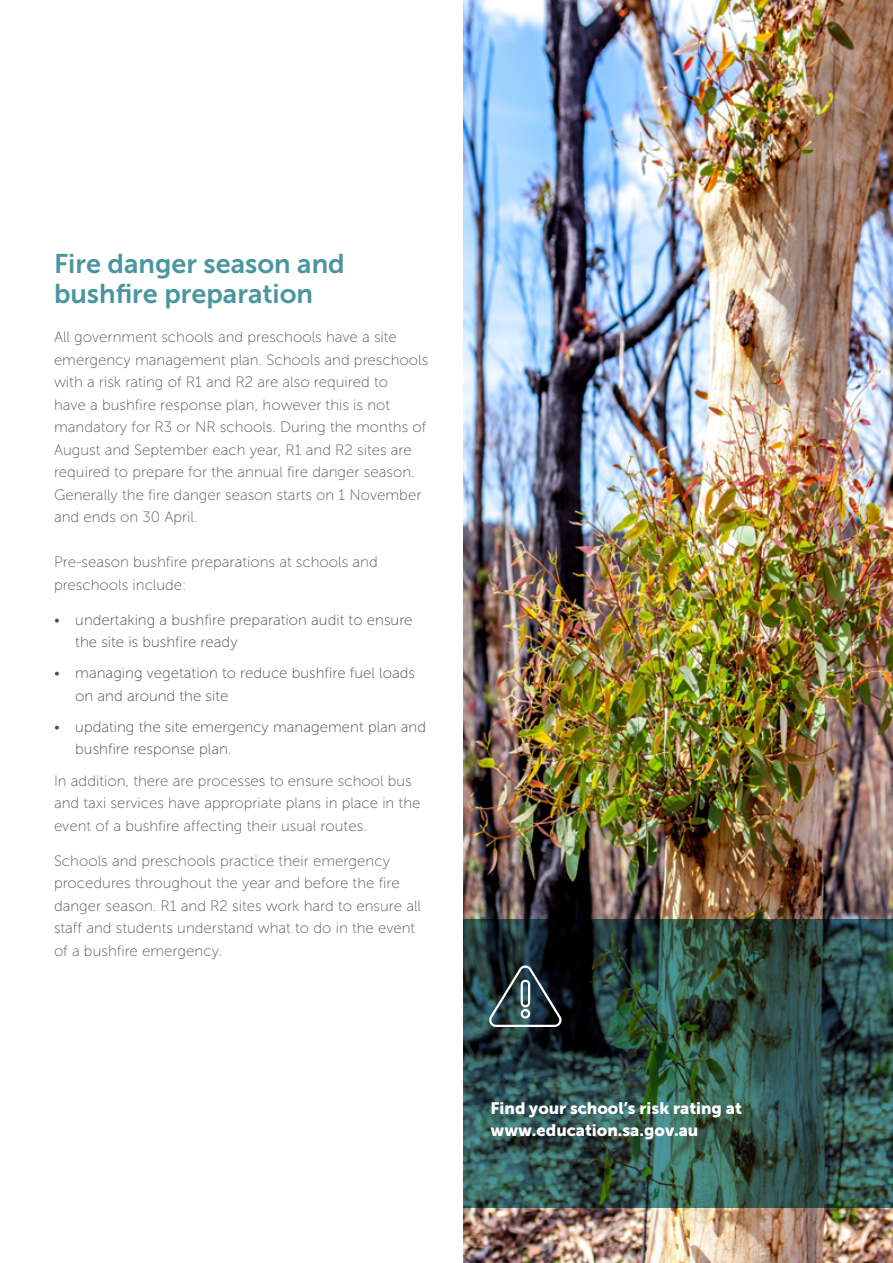
<style>
.page{position:relative;width:893px;height:1263px;background:#fff}
.page>*{position:absolute;margin:0;border:0;box-sizing:border-box;transform-origin:0 0}
.t1{font:27px/30px "Museo Sans 700";color:#4a959f}
.t2{font:16.5px/22.5px "Museo Sans 900";color:#fff}
.t3{font:15px/22.5px "Museo Sans 100";color:#58595b}
.t4{font:15px/22.5px "Museo Sans 100";color:#4d4d4f}
</style>
<div class="page">
<img style="left:463px;top:0;width:430px;height:1263px">
<svg style="left:463px;top:919px;width:430px;height:289px"></svg>
<svg style="left:488px;top:962px;width:77px;height:66px"></svg>
<h1 class="t1" style="left:54px;top:248px;width:292px">Fire danger season and bushfire preparation</h1>
<p class="t3" style="left:54px;top:326px;width:376px">All government schools and preschools have a site emergency management plan. Schools and preschools with a risk rating of R1 and R2 are also required to<br>have a bushfire response plan, however this is not mandatory for R3 or NR schools. During the months of August and September each year, R1 and R2 sites are required to prepare for the annual fire danger season.<br>Generally the fire danger season starts on 1 November and ends on 30 April.</p>
<p class="t3" style="left:54px;top:551px;width:325px">Pre-season bushfire preparations at schools and preschools include:</p>
<p class="t4" style="left:75px;top:609px;width:339px;text-indent:-21px">• undertaking a bushfire preparation audit to ensure the site is bushfire ready</p>
<p class="t4" style="left:75px;top:662px;width:341px;text-indent:-21px">• managing vegetation to reduce bushfire fuel loads on and around the site</p>
<p class="t4" style="left:75px;top:716px;width:352px;text-indent:-21px">• updating the site emergency management plan and bushfire response plan.</p>
<p class="t3" style="left:54px;top:769px;width:368px">In addition, there are processes to ensure school bus and taxi services have appropriate plans in place in the event of a bushfire affecting their usual routes.</p>
<p class="t3" style="left:54px;top:849px;width:368px">Schools and preschools practice their emergency procedures throughout the year and before the fire danger season. R1 and R2 sites work hard to ensure all staff and students understand what to do in the event of a bushfire emergency.</p>
<p class="t2" style="left:490px;top:1096px;width:253px">Find your school’s risk rating at www.education.sa.gov.au</p>
</div>
